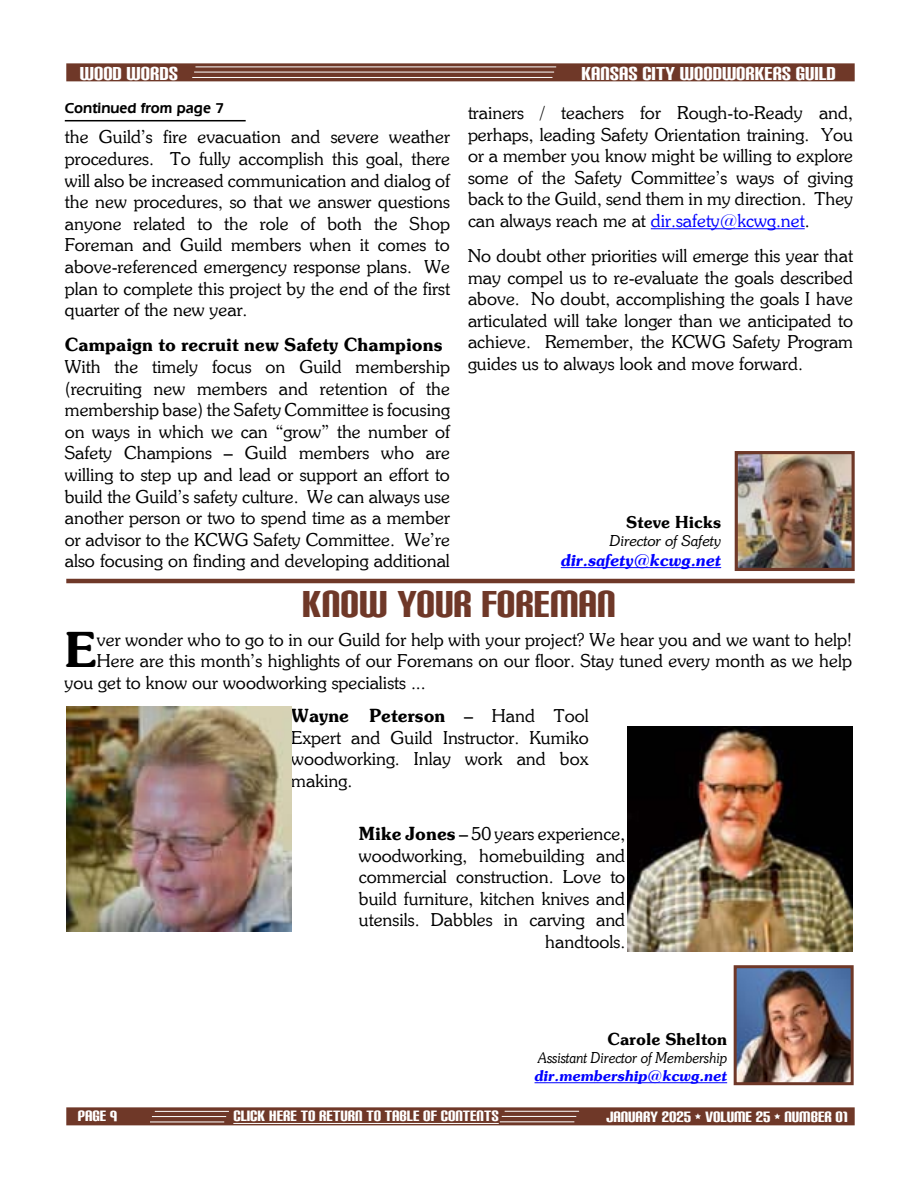
<style>
.page{position:relative;width:918px;height:1188px;background:#fff}
.page>*{position:absolute;margin:0;border:0;box-sizing:border-box;transform-origin:0 0}
.t1{font:47.85px "Souvienne Bold SWFTE";color:#000}
.t2{font:45px "Carbon Block";color:#6f3828}
.t3{font:22.5px "Carbon Block";color:#fff}
.t4{font:18px/21.6px "Souvienne Regular SWFTE";color:#000;text-align:justify}
.t5{font:18px "Carbon Block";color:#fff}
.t6{font:18px "Souvienne Bold SWFTE";color:#000}
.t7{font:16.5px "Souvienne Bold SWFTE";color:#000}
.t8{font:16.5px "Souvienne Bold Italic SWFTE";color:#00f}
.t9{font:15px "Souvienne Italic SWFTE";color:#000;scale:.9 1}
.t10{font:15px "Souvienne Bold Italic SWFTE";color:#00f}
.t11{font:600 15px "Eras IT Cby BT";color:#000}
.t12{font:15px "Souvienne Italic SWFTE";color:#000}
.s1{color:#00f}
.s2{font-family:"Souvienne Regular SWFTE"}
.s3{font-family:"Souvienne Bold SWFTE"}
</style>
<div class="page">
<img style="left:628px;top:726px;width:225px;height:225px">
<img style="left:66px;top:706px;width:225px;height:225px">
<img style="left:738px;top:969px;width:112px;height:112px">
<div style="left:734px;top:965px;width:120px;height:120px;border:3px solid #6f3828"></div>
<hr style="left:535px;top:1082px;width:192px;height:1px;background:#00f">
<div style="left:66px;top:63px;width:789px;height:18px;background:#6f3828"></div>
<hr style="left:195px;top:67px;width:361px;height:1px;background:#fff">
<hr style="left:192px;top:77px;width:361px;height:1px;background:#fff">
<hr style="left:194px;top:72px;width:360px;height:1px;background:#fff">
<div style="left:66px;top:1107px;width:789px;height:18px;background:#6f3828"></div>
<hr style="left:505px;top:1111px;width:74px;height:1px;background:#fff">
<hr style="left:500px;top:1121px;width:74px;height:1px;background:#fff">
<hr style="left:502px;top:1116px;width:74px;height:1px;background:#fff">
<hr style="left:233px;top:1123px;width:266px;height:1px;background:#fff">
<hr style="left:155px;top:1111px;width:74px;height:1px;background:#fff">
<hr style="left:150px;top:1122px;width:74px;height:1px;background:#fff">
<hr style="left:152px;top:1116px;width:74px;height:1px;background:#fff">
<img style="left:739px;top:455px;width:112px;height:112px">
<div style="left:735px;top:451px;width:120px;height:120px;border:3px solid #6f3828"></div>
<hr style="left:561px;top:567px;width:160px;height:1px;background:#00f">
<hr style="left:65px;top:120px;width:181px;height:1px;background:#000">
<hr style="left:651px;top:228px;width:154px;height:1px;background:#00f">
<hr style="left:66px;top:579px;width:789px;height:4px;background:#6f3828">
<p class="t3" style="left:80px;top:62px;width:100px">WOOD WORDS</p>
<p class="t3" style="left:581px;top:62px;width:256px">KANSAS CITY WOODWORKERS GUILD</p>
<p class="t11" style="left:65px;top:99px;width:161px">Continued from page 7</p>
<p class="t4" style="left:468px;top:102px;width:387px">trainers / teachers for Rough-to-Ready and, perhaps, leading Safety Orientation training. You or a member you know might be willing to explore some of the Safety Committee’s ways of giving back to the Guild, send them in my direction. They can always reach me at <span class="s1">dir.safety@kcwg.net</span>.</p>
<p class="t4" style="left:468px;top:245px;width:387px">No doubt other priorities will emerge this year that may compel us to re-evaluate the goals described above. No doubt, accomplishing the goals I have articulated will take longer than we anticipated to achieve. Remember, the KCWG Safety Program guides us to always look and move forward.</p>
<p class="t4" style="left:65px;top:126px;width:387px">the Guild’s fire evacuation and severe weather procedures. To fully accomplish this goal, there will also be increased communication and dialog of the new procedures, so that we answer questions anyone related to the role of both the Shop Foreman and Guild members when it comes to above-referenced emergency response plans. We plan to complete this project by the end of the first quarter of the new year.</p>
<p class="t6" style="left:65px;top:334px;width:379px">Campaign to recruit new Safety Champions</p>
<p class="t4" style="left:65px;top:356px;width:387px">With the timely focus on Guild membership (recruiting new members and retention of the membership base) the Safety Committee is focusing on ways in which we can “grow” the number of Safety Champions – Guild members who are willing to step up and lead or support an effort to build the Guild’s safety culture. We can always use another person or two to spend time as a member or advisor to the KCWG Safety Committee. We’re also focusing on finding and developing additional</p>
<p class="t7" style="left:626px;top:512px;width:96px">Steve Hicks</p>
<p class="t12" style="left:610px;top:532px;width:113px">Director of Safety</p>
<p class="t8" style="left:561px;top:550px;width:162px">dir.safety@kcwg.net</p>
<h2 class="t2" style="left:302px;top:583px;width:315px">KNOW YOUR FOREMAN</h2>
<h1 class="t1" style="left:64px;top:620px;width:34px">E</h1>
<p class="t4" style="left:97px;top:628px;width:757px">ver wonder who to go to in our Guild for help with your project? We hear you and we want to help!</p>
<p class="t4" style="left:97px;top:650px;width:757px">Here are this month’s highlights of our Foremans on our floor. Stay tuned every month as we help</p>
<p class="t4" style="left:64px;top:672px;width:363px">you get to know our woodworking specialists ...</p>
<p class="t6" style="left:291px;top:704px;width:299px">Wayne Peterson <span class="s2">– Hand Tool</span></p>
<p class="t4" style="left:291px;top:726px;width:299px">Expert and Guild Instructor. Kumiko woodworking. Inlay work and box making.</p>
<p class="t4" style="left:359px;top:823px;width:268px;text-align:right"><span class="s3">Mike Jones</span> – 50 years experience, woodworking, homebuilding and commercial construction. Love to build furniture, kitchen knives and utensils. Dabbles in carving and handtools.</p>
<p class="t7" style="left:608px;top:1029px;width:121px">Carole Shelton</p>
<p class="t9" style="left:538px;top:1049px;width:211px">Assistant Director of Membership</p>
<p class="t10" style="left:535px;top:1066px;width:194px">dir.membership@kcwg.net</p>
<p class="t5" style="left:78px;top:1108px;width:41px">PAGE 9</p>
<p class="t5" style="left:233px;top:1107px;width:267px">CLICK HERE TO RETURN TO TABLE OF CONTENTS</p>
<p class="t5" style="left:607px;top:1108px;width:243px">JANUARY 2025 • VOLUME 25 • NUMBER 01</p>
</div>
